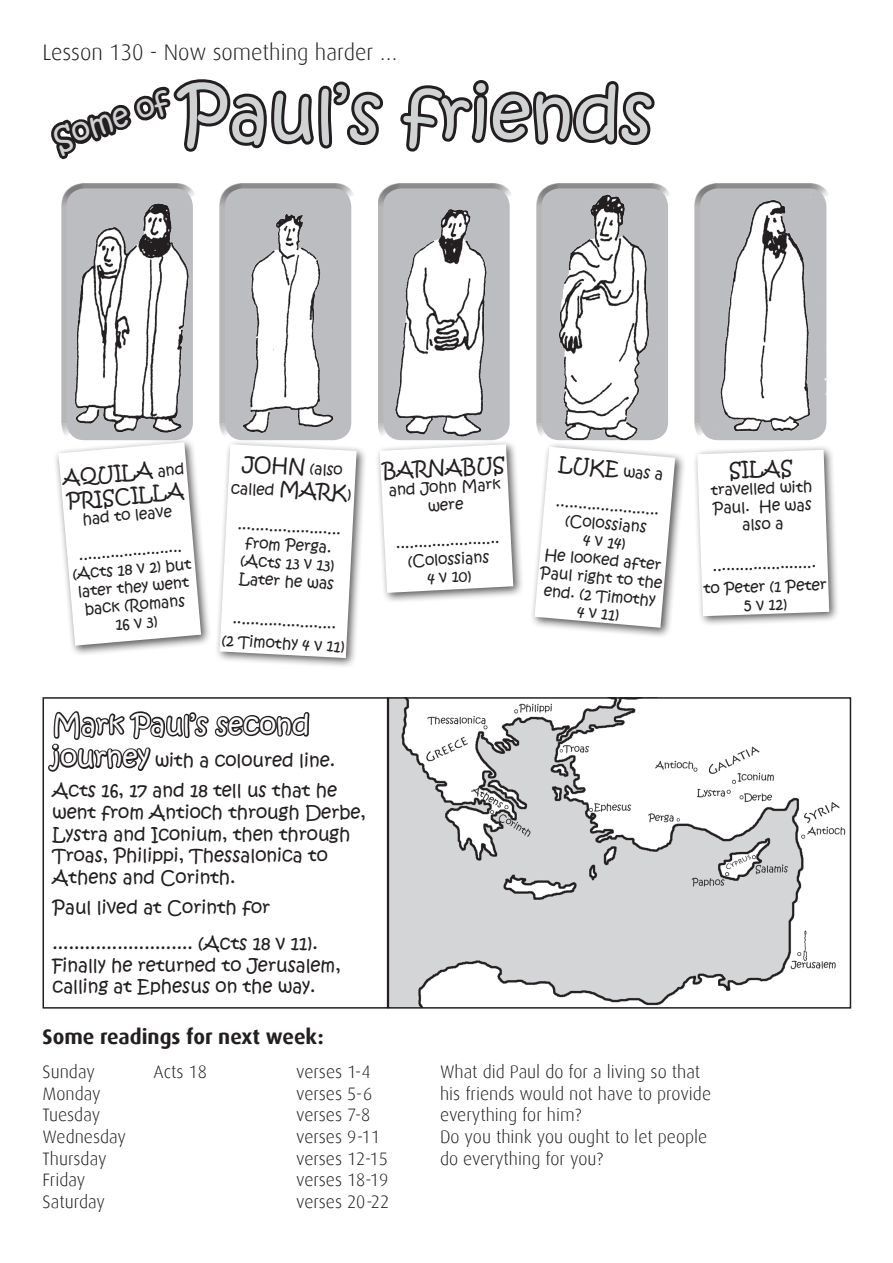
<style>
.page{position:relative;width:893px;height:1263px;background:#fff}
.page>*{position:absolute;margin:0;border:0;box-sizing:border-box;transform-origin:0 0}
.Hollow_Title{font:72px "Kristen ITC";color:#d1d2d4}
.Hollow_Title-2{font:30px "Kristen ITC";color:#d1d2d4}
.Kristen_ITC{font:27px "Kristen ITC";color:#fff}
.Lesson_Head{font:300 22.5px "Dax";color:#231f20}
.Readings_head{font:700 21px "Dax";color:#231f20}
.Normal_left{font:19.5px "Kristen ITC";color:#231f20}
.Kristen_ITC-2{font:19.5px/23.4px "Kristen ITC";color:#231f20}
.Kristen_ITC-3{font:18px/21.6px "Kristen ITC";color:#231f20}
.Readings{font:300 18px "Dax";color:#231f20}
.Normal_left-2{font:15px/18px "Kristen ITC";color:#231f20;text-align:center}
.Kristen_ITC-4{font:15px/18px "Kristen ITC";color:#231f20;text-align:center}
.s1{font-size:15px}
.s2{font-size:19.5px}
.s3{font-size:27px;color:#fff}
</style>
<div class="page">
<div style="left:61px;top:183px;width:138px;height:254px;background:#231f20;opacity:.75"></div>
<img style="left:67px;top:206px;width:126px;height:231px">
<div style="left:378px;top:183px;width:137px;height:254px;background:#231f20;opacity:.75"></div>
<img style="left:383px;top:188px;width:127px;height:251px">
<div style="left:219px;top:183px;width:138px;height:254px;background:#231f20;opacity:.75"></div>
<img style="left:225px;top:206px;width:126px;height:233px">
<div style="left:536px;top:183px;width:138px;height:254px;background:#231f20;opacity:.75"></div>
<img style="left:542px;top:188px;width:126px;height:252px">
<div style="left:694px;top:183px;width:138px;height:254px;background:#231f20;opacity:.75"></div>
<img style="left:700px;top:188px;width:126px;height:252px">
<div style="left:53px;top:437px;width:158px;height:219px;background:#231f20;opacity:.75"></div>
<svg style="left:58px;top:442px;width:143px;height:204px"></svg>
<div style="left:214px;top:439px;width:153px;height:229px;background:#231f20;opacity:.75"></div>
<svg style="left:220px;top:444px;width:137px;height:214px"></svg>
<div style="left:692px;top:444px;width:148px;height:182px;background:#231f20;opacity:.75"></div>
<svg style="left:697px;top:450px;width:132px;height:166px"></svg>
<div style="left:529px;top:441px;width:156px;height:197px;background:#231f20;opacity:.75"></div>
<svg style="left:534px;top:447px;width:141px;height:181px"></svg>
<div style="left:374px;top:439px;width:150px;height:164px;background:#231f20;opacity:.75"></div>
<svg style="left:380px;top:444px;width:133px;height:149px"></svg>
<svg style="left:400px;top:80px;width:255px;height:72px"></svg>
<svg style="left:51px;top:79px;width:335px;height:127px"></svg>
<img style="left:391px;top:700px;width:455px;height:305px">
<div style="left:388px;top:697px;width:463px;height:311px;border:2px solid #231f20"></div>
<svg style="left:48px;top:711px;width:262px;height:61px"></svg>
<div style="left:43px;top:697px;width:345px;height:311px;border:2px solid #231f20"></div>
<p class="Lesson_Head" style="left:43px;top:40px;width:356px">Lesson 130 - Now something harder …</p>
<p class="Hollow_Title-2" style="left:48px;top:122px;width:122px;rotate:-20deg">Some of</p>
<p class="Hollow_Title" style="left:179px;top:67px;width:476px">Paul’s friends</p>
<p class="Kristen_ITC-2" style="left:62px;top:466px;width:123px;rotate:-5deg">AQUILA <span class="s1">and<br></span>PRISCILLA</p>
<p class="Kristen_ITC-4" style="left:82px;top:510px;width:91px;rotate:-5deg">had to leave</p>
<p class="Kristen_ITC-4" style="left:70px;top:548px;width:121px;rotate:-5deg">....................... (Acts 18 v 2) but later they went back (Romans<br>16 v 3)</p>
<p class="Normal_left-2" style="left:233px;top:453px;width:122px;line-height:23.4px;rotate:3deg"><span class="s2">JOHN</span> (also called <span class="s2">MARK</span>)</p>
<p class="Normal_left-2" style="left:238px;top:516px;width:105px;rotate:3deg">.......................</p>
<p class="Normal_left-2" style="left:241px;top:534px;width:97px;text-align:left;rotate:3deg">from Perga. (Acts 13 v 13)<br>Later he was</p>
<p class="Kristen_ITC-4" style="left:233px;top:610px;width:105px;rotate:3deg">.......................</p>
<p class="Normal_left-2" style="left:222px;top:632px;width:125px;rotate:3deg">(2 Timothy 4 v 11)</p>
<p class="Normal_left" style="left:382px;top:458px;width:124px;rotate:-3deg">BARNABUS</p>
<p class="Normal_left-2" style="left:388px;top:481px;width:114px;rotate:-3deg">and John Mark were</p>
<p class="Normal_left-2" style="left:396px;top:535px;width:105px;rotate:-3deg">.......................</p>
<p class="Normal_left-2" style="left:407px;top:552px;width:83px;rotate:-3deg">(Colossians<br>4 v 10)</p>
<p class="Kristen_ITC" style="left:53px;top:707px;width:259px">Mark Paul’s second</p>
<p class="Kristen_ITC-3" style="left:53px;top:750px;width:284px"><span class="s3">journey</span> with a coloured line.</p>
<p class="Kristen_ITC-3" style="left:53px;top:780px;width:315px">Acts 16, 17 and 18 tell us that he went from Antioch through Derbe,<br>Lystra and Iconium, then through<br>Troas, Philippi, Thessalonica to<br>Athens and Corinth.</p>
<p class="Kristen_ITC-3" style="left:53px;top:890px;width:267px;line-height:36px">Paul lived at Corinth for .......................... (Acts 18 v 11).</p>
<p class="Kristen_ITC-3" style="left:53px;top:954px;width:290px">Finally he returned to Jerusalem, calling at Ephesus on the way.</p>
<p class="Normal_left" style="left:560px;top:451px;width:106px;rotate:5deg">LUKE <span class="s1">was a</span></p>
<p class="Normal_left-2" style="left:557px;top:493px;width:105px;rotate:5deg">.......................</p>
<p class="Normal_left-2" style="left:566px;top:512px;width:83px;rotate:5deg">(Colossians<br>4 v 14)</p>
<p class="Normal_left-2" style="left:543px;top:546px;width:124px;rotate:5deg">He looked after<br>Paul right to the end. (2 Timothy<br>4 v 11)</p>
<p class="Normal_left" style="left:729px;top:457px;width:65px;rotate:-2deg">SILAS</p>
<p class="Normal_left-2" style="left:711px;top:481px;width:103px;rotate:-2deg">travelled with</p>
<p class="Normal_left-2" style="left:713px;top:499px;width:100px;rotate:-2deg">Paul. He was also a</p>
<p class="Kristen_ITC-4" style="left:712px;top:558px;width:105px;rotate:-2deg">.......................</p>
<p class="Normal_left-2" style="left:703px;top:580px;width:125px;rotate:-2deg">to Peter (1 Peter<br>5 v 12)</p>
<p class="Readings_head" style="left:43px;top:1025px;width:283px">Some readings for next week:</p>
<p class="Readings" style="left:43px;top:1062px;width:54px">Sunday</p>
<p class="Readings" style="left:154px;top:1062px;width:55px">Acts 18</p>
<p class="Readings" style="left:296px;top:1062px;width:76px">verses 1-4</p>
<p class="Readings" style="left:440px;top:1062px;width:262px">What did Paul do for a living so that</p>
<p class="Readings" style="left:43px;top:1084px;width:60px">Monday</p>
<p class="Readings" style="left:296px;top:1084px;width:78px">verses 5-6</p>
<p class="Readings" style="left:440px;top:1084px;width:273px">his friends would not have to provide</p>
<p class="Readings" style="left:43px;top:1105px;width:59px">Tuesday</p>
<p class="Readings" style="left:296px;top:1105px;width:76px">verses 7-8</p>
<p class="Readings" style="left:440px;top:1105px;width:143px">everything for him?</p>
<p class="Readings" style="left:43px;top:1127px;width:85px">Wednesday</p>
<p class="Readings" style="left:296px;top:1127px;width:85px">verses 9-11</p>
<p class="Readings" style="left:440px;top:1127px;width:269px">Do you think you ought to let people</p>
<p class="Readings" style="left:43px;top:1148px;width:66px">Thursday</p>
<p class="Readings" style="left:296px;top:1148px;width:93px">verses 12-15</p>
<p class="Readings" style="left:440px;top:1148px;width:164px">do everything for you?</p>
<p class="Readings" style="left:43px;top:1170px;width:44px">Friday</p>
<p class="Readings" style="left:296px;top:1170px;width:94px">verses 18-19</p>
<p class="Readings" style="left:43px;top:1192px;width:64px">Saturday</p>
<p class="Readings" style="left:296px;top:1192px;width:95px">verses 20-22</p>
</div>
